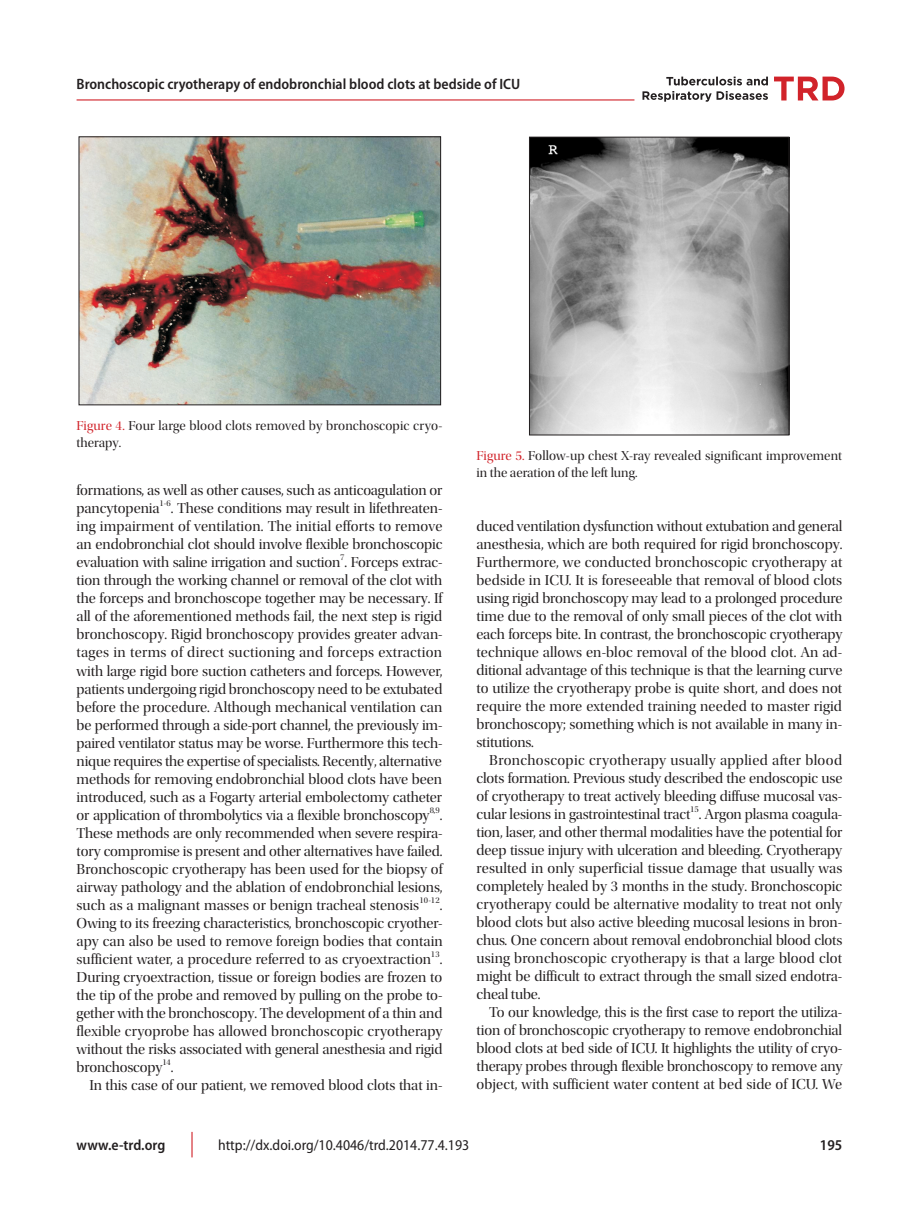
<style>
.page{position:relative;width:919px;height:1217px;background:#fff}
.page>*{position:absolute;margin:0;border:0;box-sizing:border-box;transform-origin:0 0}
.본문{font:15px/18px "Utopia Std Disp";letter-spacing:-.01em;color:#231f20;text-align:justify}
.쪽제목{font:600 semi-condensed 15px "Myriad Pro";color:#231f20}
.본문-저널명{font:semi-condensed 15px "Myriad Pro";color:#231f20}
.본문-온라인{font:600 semi-condensed 15px "Myriad Pro";color:#231f20}
.본문-페이지번호{font:600 semi-condensed 15px "Myriad Pro";color:#231f20}
.그림제목{font:13.5px/16.2px "Utopia Std Disp";letter-spacing:.005em;color:#231f20}
.본문-2{font:8.7px "Utopia Std Disp";letter-spacing:.005em;color:#231f20}
.s1{color:#d1232a}
</style>
<div class="page">
<svg style="left:774px;top:77px;width:70px;height:23px"></svg>
<svg style="left:642px;top:91px;width:125px;height:11px"></svg>
<svg style="left:666px;top:77px;width:101px;height:8px"></svg>
<hr style="left:77px;top:99px;width:557px;height:1px;background:#d1232a">
<svg style="left:191px;top:1131px;width:1px;height:26px"></svg>
<img style="left:81px;top:138px;width:358px;height:265px">
<div style="left:79px;top:136px;width:362px;height:269px;border:1px solid #231f20"></div>
<img style="left:531px;top:139px;width:256px;height:294px">
<div style="left:529px;top:137px;width:260px;height:298px;border:1px solid #231f20"></div>
<p class="쪽제목" style="left:77px;top:75px;width:445px">Bronchoscopic cryotherapy of endobronchial blood clots at bedside of ICU</p>
<p class="그림제목" style="left:77px;top:418px;width:367px"><span class="s1">Figure 4.</span> Four large blood clots removed by bronchoscopic cryo&shy;therapy.</p>
<p class="본문" style="left:77px;top:481px;width:367px">formations, as well as other causes, such as anticoagulation or pancytopenia</p>
<p class="본문-2" style="left:160px;top:498px;width:13px">1-6</p>
<p class="본문" style="left:77px;top:499px;width:367px;text-indent:94px">. These conditions may result in lifethreaten&shy;ing impairment of ventilation. The initial efforts to remove an endobronchial clot should involve flexible bronchoscopic evaluation with saline irrigation and suction . Forceps extrac-</p>
<p class="본문-2" style="left:340px;top:552px;width:6px">7</p>
<p class="본문" style="left:77px;top:571px;width:367px">tion through the working channel or removal of the clot with the forceps and bronchoscope together may be necessary. If all of the aforementioned methods fail, the next step is rigid bronchoscopy. Rigid bronchoscopy provides greater advan&shy;tages in terms of direct suctioning and forceps extraction with large rigid bore suction catheters and forceps. However, patients undergoing rigid bronchoscopy need to be extubated before the procedure. Although mechanical ventilation can be performed through a side-port channel, the previously im&shy;paired ventilator status may be worse. Furthermore this tech&shy;nique requires the expertise of specialists. Recently, alternative methods for removing endobronchial blood clots have been introduced, such as a Fogarty arterial embolectomy catheter or application of thrombolytics via a flexible bronchoscopy</p>
<p class="본문-2" style="left:429px;top:804px;width:12px">8,9</p>
<p class="본문" style="left:77px;top:805px;width:367px;text-indent:363px">.<br>These methods are only recommended when severe respira&shy;tory compromise is present and other alternatives have failed.<br>Bronchoscopic cryotherapy has been used for the biopsy of airway pathology and the ablation of endobronchial lesions, such as a malignant masses or benign tracheal stenosis</p>
<p class="본문-2" style="left:419px;top:894px;width:22px">10-12</p>
<p class="본문" style="left:77px;top:895px;width:367px;text-indent:363px">.<br>Owing to its freezing characteristics, bronchoscopic cryother&shy;apy can also be used to remove foreign bodies that contain sufficient water, a procedure referred to as cryoextraction</p>
<p class="본문-2" style="left:431px;top:948px;width:10px">13</p>
<p class="본문" style="left:77px;top:949px;width:367px;text-indent:363px">.<br>During cryoextraction, tissue or foreign bodies are frozen to the tip of the probe and removed by pulling on the probe to&shy;gether with the bronchoscopy. The development of a thin and flexible cryoprobe has allowed bronchoscopic cryotherapy without the risks associated with general anesthesia and rigid bronchoscopy</p>
<p class="본문-2" style="left:162px;top:1056px;width:10px">14</p>
<p class="본문" style="left:171px;top:1057px;width:4px">.</p>
<p class="본문" style="left:89px;top:1075px;width:354px">In this case of our patient, we removed blood clots that in-</p>
<p class="그림제목" style="left:476px;top:448px;width:367px"><span class="s1">Figure 5.</span> Follow-up chest X-ray revealed significant improvement in the aeration of the left lung.</p>
<p class="본문" style="left:476px;top:517px;width:367px">duced ventilation dysfunction without extubation and general anesthesia, which are both required for rigid bronchoscopy.<br>Furthermore, we conducted bronchoscopic cryotherapy at bedside in ICU. It is foreseeable that removal of blood clots using rigid bronchoscopy may lead to a prolonged procedure time due to the removal of only small pieces of the clot with each forceps bite. In contrast, the bronchoscopic cryotherapy technique allows en-bloc removal of the blood clot. An ad&shy;ditional advantage of this technique is that the learning curve to utilize the cryotherapy probe is quite short, and does not require the more extended training needed to master rigid bronchoscopy; something which is not available in many in&shy;stitutions.</p>
<p class="본문" style="left:476px;top:751px;width:367px;text-indent:13px">Bronchoscopic cryotherapy usually applied after blood clots formation. Previous study described the endoscopic use of cryotherapy to treat actively bleeding diffuse mucosal vas&shy;cular lesions in gastrointestinal tract</p>
<p class="본문-2" style="left:690px;top:804px;width:10px">15</p>
<p class="본문" style="left:476px;top:805px;width:367px;text-indent:222px">. Argon plasma coagula&shy;tion, laser, and other thermal modalities have the potential for deep tissue injury with ulceration and bleeding. Cryotherapy resulted in only superficial tissue damage that usually was completely healed by 3 months in the study. Bronchoscopic cryotherapy could be alternative modality to treat not only blood clots but also active bleeding mucosal lesions in bron&shy;chus. One concern about removal endobronchial blood clots using bronchoscopic cryotherapy is that a large blood clot might be difficult to extract through the small sized endotra&shy;cheal tube.</p>
<p class="본문" style="left:476px;top:1003px;width:367px;text-indent:13px">To our knowledge, this is the first case to report the utiliza&shy;tion of bronchoscopic cryotherapy to remove endobronchial blood clots at bed side of ICU. It highlights the utility of cryo&shy;therapy probes through flexible bronchoscopy to remove any object, with sufficient water content at bed side of ICU. We</p>
<p class="본문-온라인" style="left:77px;top:1134px;width:90px">www.e-trd.org</p>
<p class="본문-저널명" style="left:218px;top:1135px;width:253px">http://dx.doi.org/10.4046/trd.2014.77.4.193</p>
<p class="본문-페이지번호" style="left:819px;top:1134px;width:24px">195</p>
</div>
